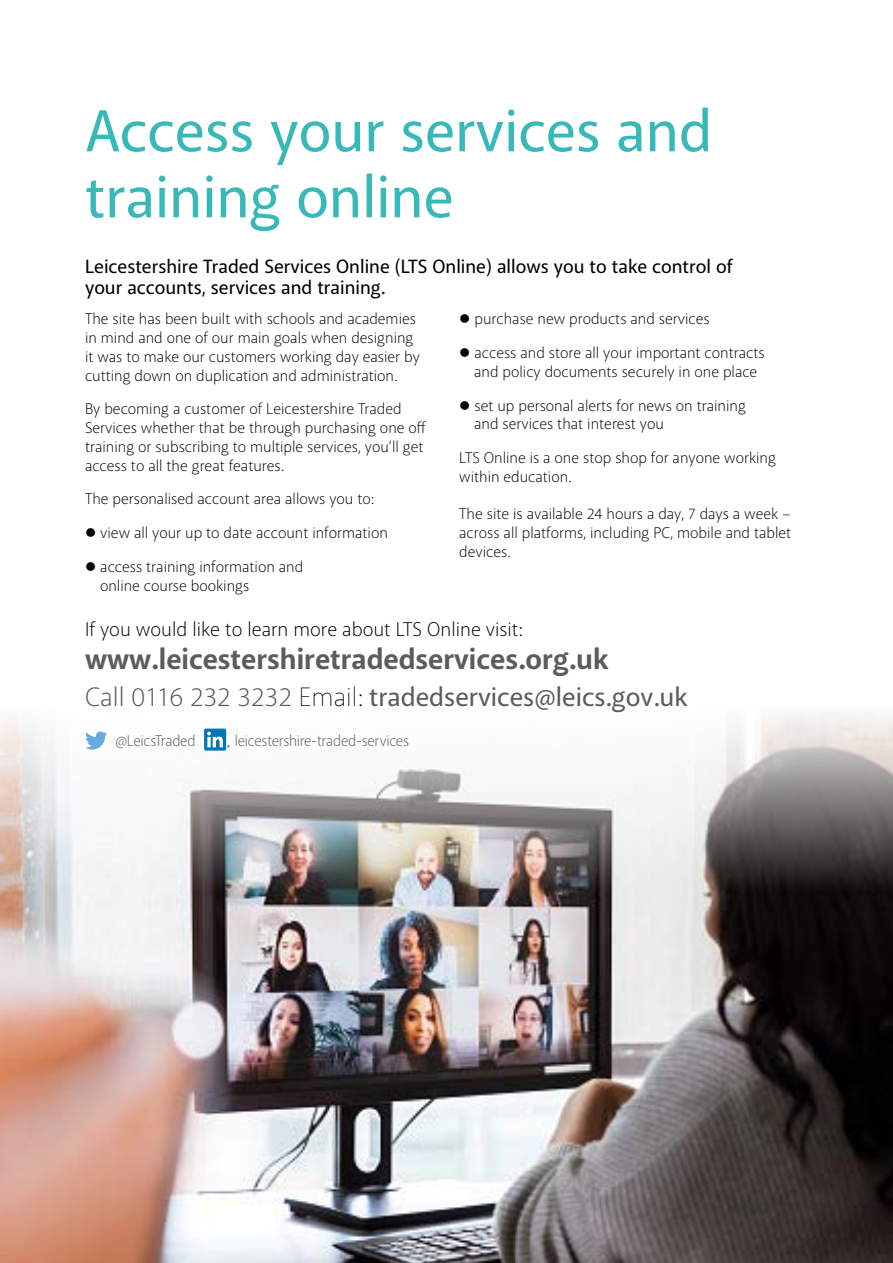
<style>
.page{position:relative;width:893px;height:1263px;background:#fff}
.page>*{position:absolute;margin:0;border:0;box-sizing:border-box;transform-origin:0 0}
.LTS_SERVICE_HEADER{font:500 60px/66px "Akagi Pro";color:#39b8b8}
.LTS_BODY_COPY{font:700 29.55px "Akagi Pro";color:#5c5c5c}
.LTS_SERVICE_HEADER-2{font:500 27px "Akagi Pro";color:#5c5c5c}
.LTS_BODY_COPY-2{font:300 20.1px "Akagi Pro";color:#000}
.LTS_INTRO_TEXT{font:500 19.5px/21.5px "Akagi Pro";color:#000}
.LTS_BODY_COPY-3{font:300 15.75px/18.8px "Akagi Pro";color:#000}
.Body_text{font:300 15.75px "Akagi Pro";letter-spacing:-.015em;color:#5c5c5c;scale:.95 1}
.s1{font-weight:300;color:#575756}
.s2{font-weight:100;color:#000}
</style>
<div class="page">
<img style="left:0;top:713px;width:893px;height:550px">
<div style="left:204px;top:729px;width:22px;height:22px;background:#0076b3;border-radius:2px"></div>
<svg style="left:207px;top:732px;width:23px;height:16px"></svg>
<svg style="left:85px;top:731px;width:22px;height:18px"></svg>
<p class="LTS_SERVICE_HEADER" style="left:85px;top:99px;width:629px">Access your services and training online</p>
<p class="LTS_INTRO_TEXT" style="left:85px;top:256px;width:649px">Leicestershire Traded Services Online (LTS Online) allows you to take control of your accounts, services and training.</p>
<p class="LTS_BODY_COPY-3" style="left:85px;top:310px;width:336px">The site has been built with schools and academies in mind and one of our main goals when designing it was to make our customers working day easier by cutting down on duplication and administration.</p>
<p class="LTS_BODY_COPY-3" style="left:85px;top:400px;width:343px">By becoming a customer of Leicestershire Traded Services whether that be through purchasing one off training or subscribing to multiple services, you’ll get access to all the great features.</p>
<p class="LTS_BODY_COPY-3" style="left:85px;top:490px;width:290px">The personalised account area allows you to:</p>
<p class="LTS_BODY_COPY-3" style="left:85px;top:524px;width:304px">● view all your up to date account information</p>
<p class="LTS_BODY_COPY-3" style="left:100px;top:557px;width:205px;text-indent:-15px">● access training information and online course bookings</p>
<p class="LTS_BODY_COPY-3" style="left:459px;top:310px;width:252px">● purchase new products and services</p>
<p class="LTS_BODY_COPY-3" style="left:459px;top:344px;width:307px;text-align:center">● access and store all your important contracts and policy documents securely in one place</p>
<p class="LTS_BODY_COPY-3" style="left:474px;top:396px;width:273px;text-indent:-15px">● set up personal alerts for news on training and services that interest you</p>
<p class="LTS_BODY_COPY-3" style="left:459px;top:449px;width:318px">LTS Online is a one stop shop for anyone working within education.</p>
<p class="LTS_BODY_COPY-3" style="left:459px;top:505px;width:334px;text-align:justify">The site is available 24 hours a day, 7 days a week – across all platforms, including PC, mobile and tablet devices.</p>
<p class="LTS_BODY_COPY-2" style="left:85px;top:617px;width:439px">If you would like to learn more about LTS Online visit:</p>
<p class="LTS_BODY_COPY" style="left:85px;top:640px;width:525px">www.leicestershiretradedservices.org.uk</p>
<p class="LTS_SERVICE_HEADER-2" style="left:85px;top:680px;width:604px"><span class="s1">Call 0116 232 3232</span> <span class="s2">Email:</span> tradedservices@leics.gov.uk</p>
<p class="Body_text" style="left:115px;top:731px;width:86px">@LeicsTraded</p>
<p class="Body_text" style="left:235px;top:731px;width:185px">leicestershire-traded-services</p>
</div>
